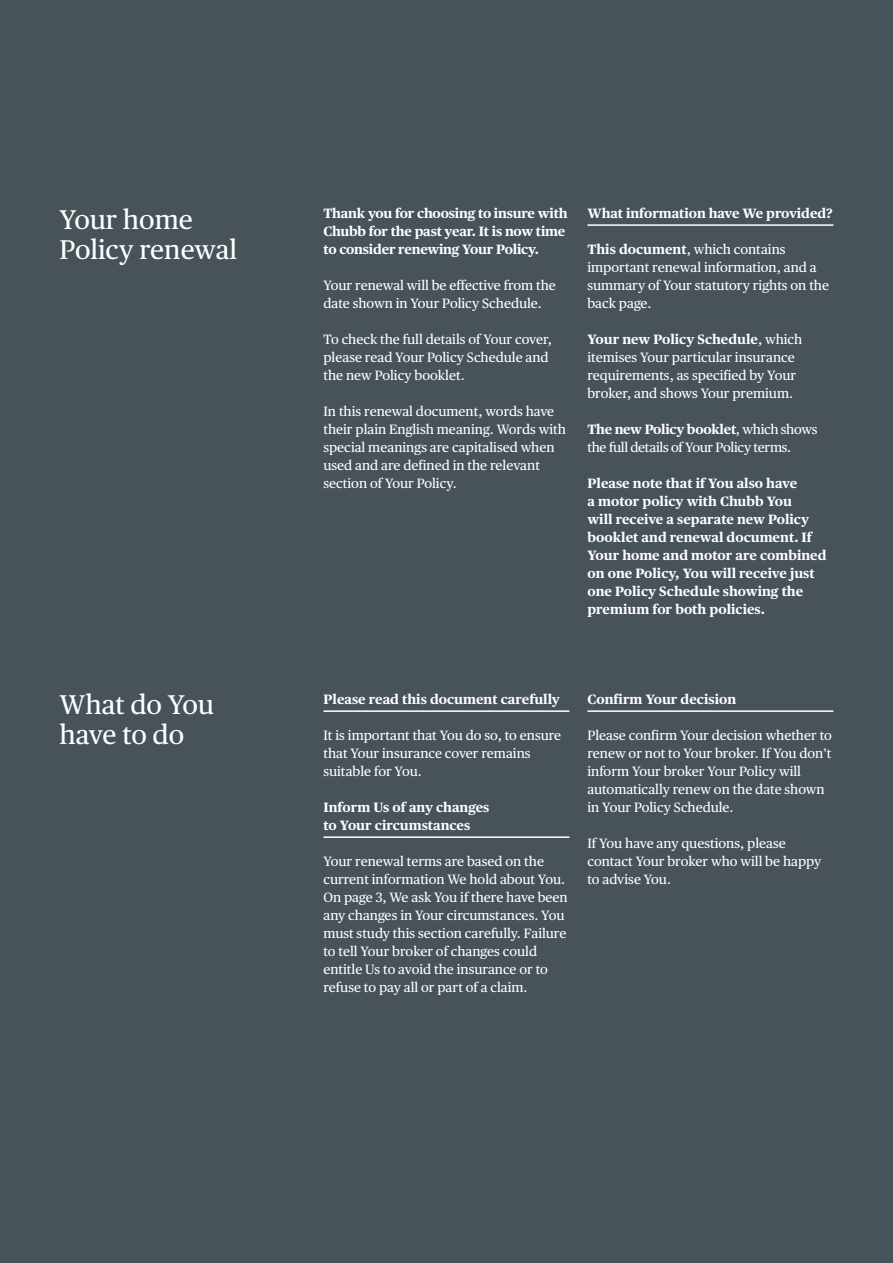
<style>
.page{position:relative;width:893px;height:1263px;background:#475259}
.page>*{position:absolute;margin:0;border:0;box-sizing:border-box;transform-origin:0 0}
.t1{font:27px/30px "Chubb Publico Text";color:#fff}
.t2{font:13.5px/18px "Chubb Publico Text";color:#fff}
.t3{font:700 13.5px/18px "Chubb Publico Text";color:#fff}
.t4{font:13.5px/18px "Chubb Publico Text";letter-spacing:-.02em;color:#fff}
.s1{font-weight:700}
</style>
<div class="page">
<hr style="left:587px;top:224px;width:246px;height:2px;background:#fff">
<hr style="left:323px;top:710px;width:246px;height:2px;background:#fff">
<hr style="left:323px;top:836px;width:246px;height:2px;background:#fff">
<hr style="left:587px;top:710px;width:246px;height:2px;background:#fff">
<h1 class="t1" style="left:60px;top:203px;width:179px">Your home<br>Policy renewal</h1>
<p class="t3" style="left:323px;top:203px;width:246px">Thank you for choosing to insure with<br>Chubb for the past year. It is now time to consider renewing Your Policy.</p>
<p class="t2" style="left:323px;top:275px;width:234px">Your renewal will be effective from the date shown in Your Policy Schedule.</p>
<p class="t2" style="left:323px;top:329px;width:230px">To check the full details of Your cover, please read Your Policy Schedule and the new Policy booklet.</p>
<p class="t2" style="left:323px;top:401px;width:244px">In this renewal document, words have their plain English meaning. Words with special meanings are capitalised when used and are defined in the relevant section of Your Policy.</p>
<p class="t3" style="left:587px;top:203px;width:247px">What information have We provided?</p>
<p class="t2" style="left:587px;top:239px;width:243px"><span class="s1">This document</span>, which contains important renewal information, and a summary of Your statutory rights on the back page.</p>
<p class="t2" style="left:587px;top:329px;width:216px"><span class="s1">Your new Policy Schedule</span>, which itemises Your particular insurance requirements, as specified by Your broker, and shows Your premium.</p>
<p class="t4" style="left:587px;top:419px;width:231px"><span class="s1">The new Policy booklet</span>, which shows the full details of Your Policy terms.</p>
<p class="t3" style="left:587px;top:473px;width:241px">Please note that if You also have<br>a motor policy with Chubb You<br>will receive a separate new Policy booklet and renewal document. If<br>Your home and motor are combined on one Policy, You will receive just one Policy Schedule showing the premium for both policies.</p>
<h1 class="t1" style="left:60px;top:688px;width:156px">What do You have to do</h1>
<p class="t3" style="left:323px;top:689px;width:238px">Please read this document carefully</p>
<p class="t2" style="left:323px;top:725px;width:239px">It is important that You do so, to ensure that Your insurance cover remains suitable for You.</p>
<p class="t3" style="left:323px;top:797px;width:168px">Inform Us of any changes to Your circumstances</p>
<p class="t2" style="left:323px;top:851px;width:246px">Your renewal terms are based on the current information We hold about You.<br>On page 3, We ask You if there have been any changes in Your circumstances. You must study this section carefully. Failure to tell Your broker of changes could entitle Us to avoid the insurance or to refuse to pay all or part of a claim.</p>
<p class="t3" style="left:587px;top:689px;width:150px">Confirm Your decision</p>
<p class="t2" style="left:587px;top:725px;width:246px">Please confirm Your decision whether to renew or not to Your broker. If You don’t inform Your broker Your Policy will automatically renew on the date shown in Your Policy Schedule.</p>
<p class="t2" style="left:587px;top:833px;width:235px">If You have any questions, please contact Your broker who will be happy to advise You.</p>
</div>
